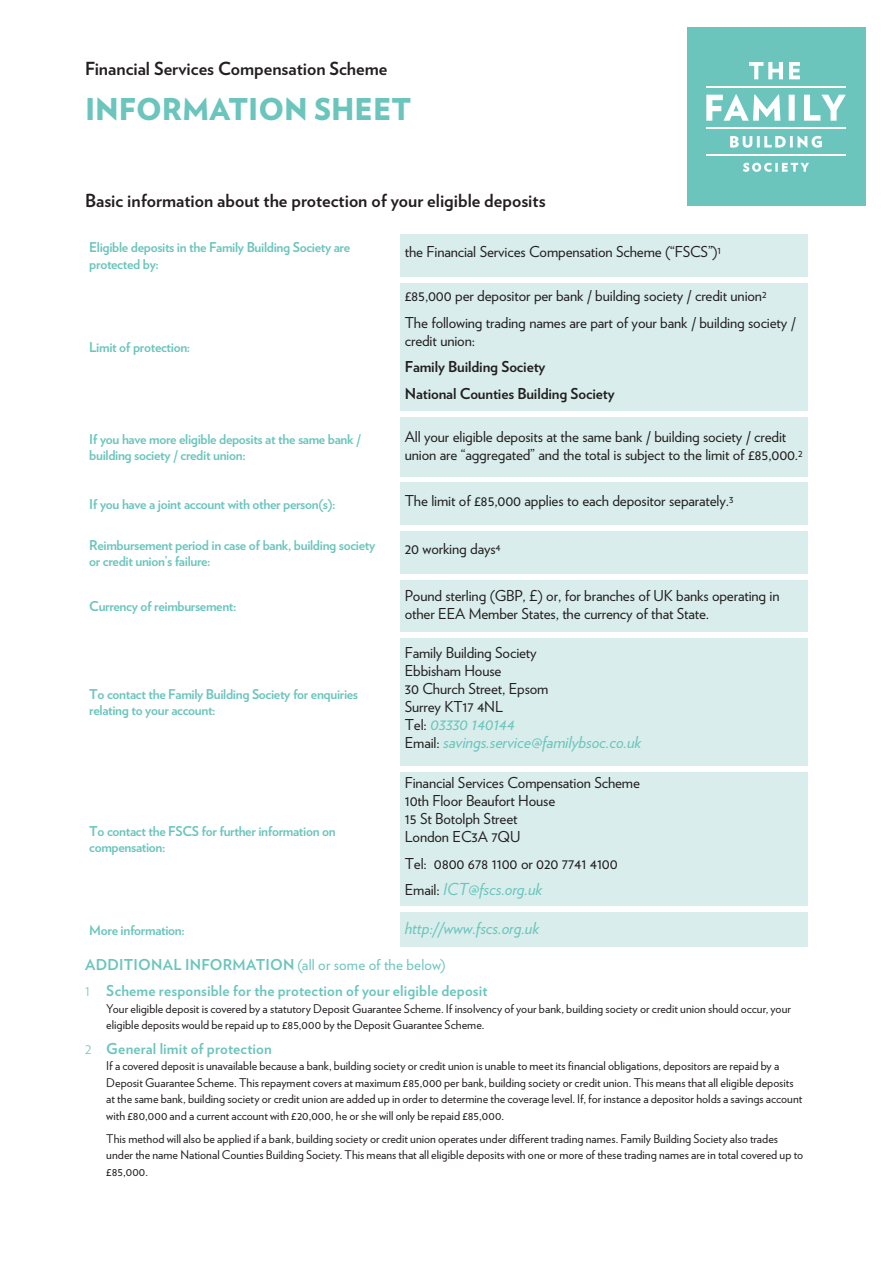
<style>
.page{position:relative;width:893px;height:1263px;background:#fff}
.page>*{position:absolute;margin:0;border:0;box-sizing:border-box;transform-origin:0 0}
.FBS_PAGE_HEADER{font:900 30px "Verlag";color:#6bc5bd}
.NCBS_MASTER_SECTION{font:700 18px "Verlag";color:#231f20}
.FBS_Answer{font:italic 16.5px/18px "Verlag";letter-spacing:-.01em;color:#6bc5bd}
.FBS_Answer-2{font:15px/18px "Verlag";letter-spacing:-.01em;color:#231f20}
.FBS_Subs{font:700 15px "Verlag";letter-spacing:.01em;color:#6bc5bd}
.FBS_Answer-3{font:700 15px "Verlag";letter-spacing:-.01em;color:#231f20}
.FBS_Question{font:700 13.5px/16.5px "Verlag";letter-spacing:-.025em;color:#6bc5bd}
.FBS_Conditions{font:12px/16.5px "Verlag";color:#231f20}
.s1{font-style:normal;font-size:15px;color:#231f20}
.s2{font-weight:400}
.s3{font-weight:300}
</style>
<div class="page">
<div style="left:687px;top:28px;width:178px;height:178px;background:#6bc5bd"></div>
<svg style="left:706px;top:94px;width:140px;height:27px"></svg>
<svg style="left:730px;top:136px;width:92px;height:12px"></svg>
<svg style="left:743px;top:163px;width:66px;height:9px"></svg>
<hr style="left:706px;top:86px;width:140px;height:2px;background:#fff">
<hr style="left:706px;top:128px;width:140px;height:1px;background:#fff">
<hr style="left:706px;top:155px;width:140px;height:1px;background:#fff">
<svg style="left:749px;top:62px;width:51px;height:17px"></svg>
<div style="left:401px;top:234px;width:407px;height:42px;background:#d9eeec"></div>
<div style="left:401px;top:283px;width:407px;height:127px;background:#d9eeec"></div>
<div style="left:401px;top:417px;width:407px;height:59px;background:#d9eeec"></div>
<div style="left:401px;top:483px;width:407px;height:42px;background:#d9eeec"></div>
<div style="left:401px;top:531px;width:407px;height:43px;background:#d9eeec"></div>
<div style="left:401px;top:580px;width:407px;height:51px;background:#d9eeec"></div>
<div style="left:401px;top:638px;width:407px;height:127px;background:#d9eeec"></div>
<div style="left:401px;top:772px;width:407px;height:134px;background:#d9eeec"></div>
<div style="left:401px;top:912px;width:407px;height:34px;background:#d9eeec"></div>
<p class="NCBS_MASTER_SECTION" style="left:85px;top:55px;width:304px">Financial Services Compensation Scheme</p>
<p class="FBS_PAGE_HEADER" style="left:85px;top:84px;width:328px">INFORMATION SHEET</p>
<p class="NCBS_MASTER_SECTION" style="left:85px;top:186px;width:462px">Basic information about the protection of your eligible deposits</p>
<p class="FBS_Question" style="left:89px;top:238px;width:262px">Eligible deposits in the Family Building Society are protected by:</p>
<p class="FBS_Answer-2" style="left:405px;top:242px;width:318px">the Financial Services Compensation Scheme (“FSCS”)<sup>1</sup></p>
<p class="FBS_Answer-2" style="left:405px;top:286px;width:363px">£85,000 per depositor per bank / building society / credit union<sup>2</sup></p>
<p class="FBS_Answer-2" style="left:405px;top:313px;width:393px">The following trading names are part of your bank / building society / credit union:</p>
<p class="FBS_Answer-3" style="left:405px;top:355px;width:142px">Family Building Society</p>
<p class="FBS_Answer-3" style="left:405px;top:382px;width:211px">National Counties Building Society</p>
<p class="FBS_Answer-2" style="left:405px;top:426px;width:399px">All your eligible deposits at the same bank / building society / credit union are “aggregated” and the total is subject to the limit of £85,000.<sup>2</sup></p>
<p class="FBS_Answer-2" style="left:405px;top:490px;width:330px">The limit of £85,000 applies to each depositor separately.<sup>3</sup></p>
<p class="FBS_Answer-2" style="left:405px;top:539px;width:97px">20 working days<sup>4</sup></p>
<p class="FBS_Answer-2" style="left:405px;top:586px;width:376px">Pound sterling (GBP, £) or, for branches of UK banks operating in other EEA Member States, the currency of that State.</p>
<p class="FBS_Answer-2" style="left:405px;top:643px;width:145px">Family Building Society<br>Ebbisham House<br>30 Church Street, Epsom<br>Surrey KT17 4NL</p>
<p class="FBS_Answer" style="left:405px;top:714px;width:238px"><span class="s1">Tel:</span> 03330 140144<br><span class="s1">Email:</span> savings.service@familybsoc.co.uk</p>
<p class="FBS_Answer-2" style="left:405px;top:773px;width:237px">Financial Services Compensation Scheme<br>10th Floor Beaufort House<br>15 St Botolph Street<br>London EC3A 7QU</p>
<p class="FBS_Answer-2" style="left:405px;top:853px;width:214px">Tel: 0800 678 1100 or 020 7741 4100</p>
<p class="FBS_Answer" style="left:405px;top:879px;width:139px"><span class="s1">Email:</span> ICT@fscs.org.uk</p>
<p class="FBS_Answer" style="left:405px;top:918px;width:136px">http://www.fscs.org.uk</p>
<p class="FBS_Subs" style="left:85px;top:952px;width:362px">ADDITIONAL INFORMATION <span class="s2">(all or some of the below)</span></p>
<p class="FBS_Subs" style="left:85px;top:979px;width:404px"><span class="s3">1</span> Scheme responsible for the protection of your eligible deposit</p>
<p class="FBS_Conditions" style="left:106px;top:1000px;width:686px">Your eligible deposit is covered by a statutory Deposit Guarantee Scheme. If insolvency of your bank, building society or credit union should occur, your eligible deposits would be repaid up to £85,000 by the Deposit Guarantee Scheme.</p>
<p class="FBS_Subs" style="left:85px;top:1036px;width:188px"><span class="s3">2</span> General limit of protection</p>
<p class="FBS_Conditions" style="left:106px;top:1057px;width:697px">If a covered deposit is unavailable because a bank, building society or credit union is unable to meet its financial obligations, depositors are repaid by a Deposit Guarantee Scheme. This repayment covers at maximum £85,000 per bank, building society or credit union. This means that all eligible deposits at the same bank, building society or credit union are added up in order to determine the coverage level. If, for instance a depositor holds a savings account with £80,000 and a current account with £20,000, he or she will only be repaid £85,000.</p>
<p class="FBS_Conditions" style="left:106px;top:1129px;width:698px">This method will also be applied if a bank, building society or credit union operates under different trading names. Family Building Society also trades under the name National Counties Building Society. This means that all eligible deposits with one or more of these trading names are in total covered up to £85,000.</p>
<p class="FBS_Question" style="left:89px;top:338px;width:102px">Limit of protection:</p>
<p class="FBS_Question" style="left:89px;top:430px;width:273px">If you have more eligible deposits at the same bank / building society / credit union:</p>
<p class="FBS_Question" style="left:89px;top:495px;width:248px">If you have a joint account with other person(s):</p>
<p class="FBS_Question" style="left:89px;top:536px;width:288px">Reimbursement period in case of bank, building society or credit union’s failure:</p>
<p class="FBS_Question" style="left:89px;top:597px;width:149px">Currency of reimbursement:</p>
<p class="FBS_Question" style="left:89px;top:685px;width:270px">To contact the Family Building Society for enquiries relating to your account:</p>
<p class="FBS_Question" style="left:89px;top:822px;width:248px">To contact the FSCS for further information on compensation:</p>
<p class="FBS_Question" style="left:89px;top:921px;width:97px">More information:</p>
</div>
